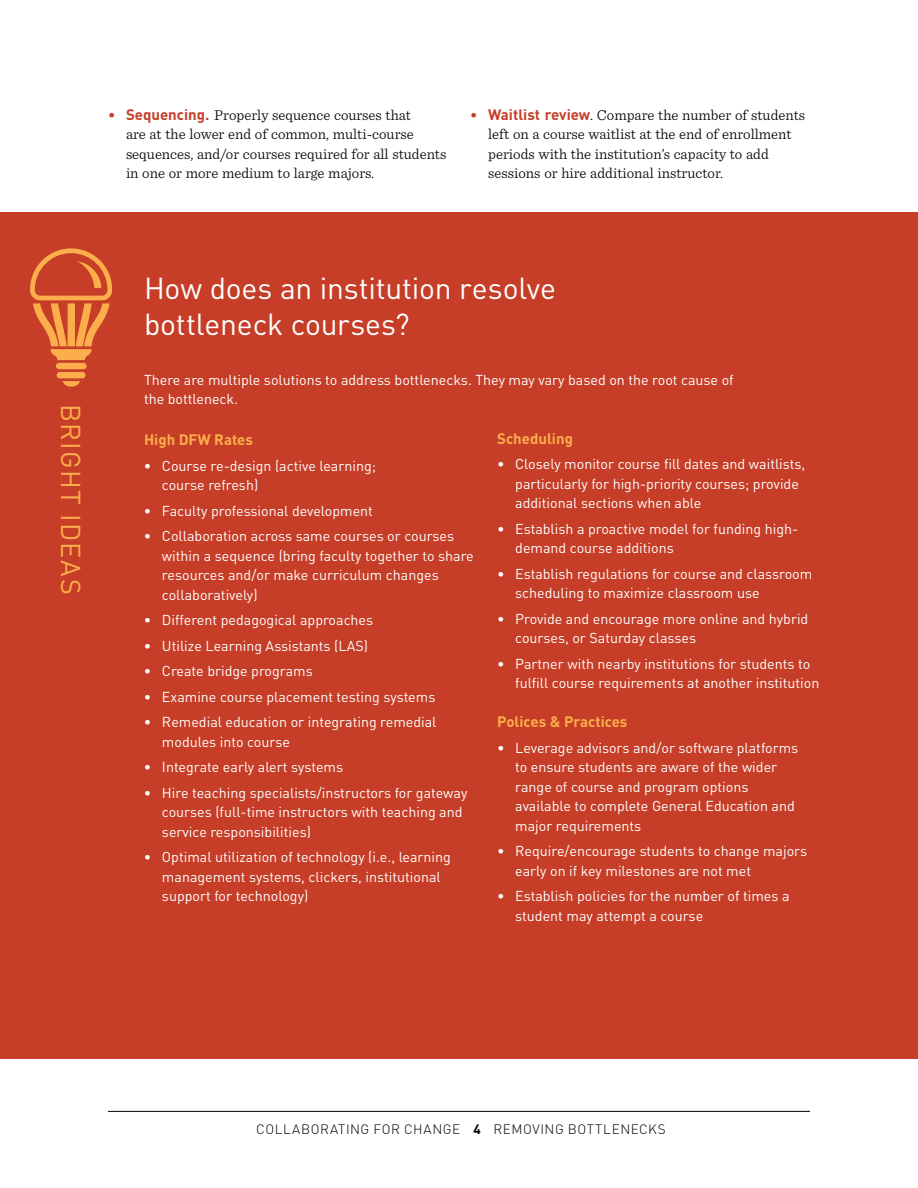
<style>
.page{position:relative;width:918px;height:1188px;background:#fff}
.page>*{position:absolute;margin:0;border:0;box-sizing:border-box;transform-origin:0 0}
.t1{font:30px/36px "DIN";letter-spacing:-.005em;color:#fff}
.t2{font:27px "DIN";letter-spacing:.04em;color:#fbae4b}
.t3{font:300 15px/19.5px "Sentinel";color:#000}
.t4{font:700 15px "DIN";color:#fbae4b}
.t5{font:14.25px/19.5px "DIN";color:#fff}
.t6{font:300 13.5px "DIN";letter-spacing:.04em;color:#000}
.s1{font-weight:700;color:#c63e27}
.s2{font-family:"DIN";font-weight:700;color:#c63e27}
.s3{font-weight:700}
</style>
<div class="page">
<hr style="left:108px;top:1111px;width:702px;height:1px;background:#000">
<div style="left:0;top:212px;width:918px;height:846px;background:#c63e27"></div>
<svg style="left:30px;top:248px;width:82px;height:139px"></svg>
<p class="t3" style="left:126px;top:104px;width:322px;text-indent:-18px"><span class="s1">•</span> <span class="s2">Sequencing.</span> Properly sequence courses that<br>are at the lower end of common, multi-course sequences, and/or courses required for all students in one or more medium to large majors.</p>
<p class="t3" style="left:488px;top:104px;width:319px;text-indent:-18px"><span class="s1">•</span> <span class="s2">Waitlist review</span>. Compare the number of students left on a course waitlist at the end of enrollment periods with the institution’s capacity to add sessions or hire additional instructor.</p>
<h2 class="t2" style="left:88px;top:404px;width:192px;rotate:90deg">BRIGHT IDEAS</h2>
<h1 class="t1" style="left:144px;top:269px;width:414px">How does an institution resolve bottleneck courses?</h1>
<p class="t5" style="left:144px;top:370px;width:591px">There are multiple solutions to address bottlenecks. They may vary based on the root cause of the bottleneck.</p>
<p class="t4" style="left:144px;top:430px;width:111px">High DFW Rates</p>
<p class="t5" style="left:162px;top:455px;width:215px;text-indent:-18px">• Course re-design (active learning; course refresh)</p>
<p class="t5" style="left:144px;top:500px;width:231px">• Faculty professional development</p>
<p class="t5" style="left:162px;top:526px;width:313px;text-indent:-18px">• Collaboration across same courses or courses within a sequence (bring faculty together to share resources and/or make curriculum changes collaboratively)</p>
<p class="t5" style="left:144px;top:610px;width:231px">• Different pedagogical approaches</p>
<p class="t5" style="left:144px;top:635px;width:226px">• Utilize Learning Assistants (LAS)</p>
<p class="t5" style="left:144px;top:661px;width:170px">• Create bridge programs</p>
<p class="t5" style="left:144px;top:686px;width:293px">• Examine course placement testing systems</p>
<p class="t5" style="left:162px;top:712px;width:276px;text-indent:-18px">• Remedial education or integrating remedial modules into course</p>
<p class="t5" style="left:144px;top:757px;width:201px">• Integrate early alert systems</p>
<p class="t5" style="left:162px;top:782px;width:307px;text-indent:-18px">• Hire teaching specialists/instructors for gateway courses (full-time instructors with teaching and service responsibilities)</p>
<p class="t5" style="left:162px;top:847px;width:290px;text-indent:-18px">• Optimal utilization of technology (i.e., learning management systems, clickers, institutional support for technology)</p>
<p class="t4" style="left:497px;top:428px;width:77px">Scheduling</p>
<p class="t5" style="left:515px;top:454px;width:292px;text-indent:-18px">• Closely monitor course fill dates and waitlists, particularly for high-priority courses; provide additional sections when able</p>
<p class="t5" style="left:515px;top:518px;width:284px;text-indent:-18px">• Establish a proactive model for funding high&shy;demand course additions</p>
<p class="t5" style="left:515px;top:563px;width:299px;text-indent:-18px">• Establish regulations for course and classroom scheduling to maximize classroom use</p>
<p class="t5" style="left:515px;top:608px;width:295px;text-indent:-18px">• Provide and encourage more online and hybrid courses, or Saturday classes</p>
<p class="t5" style="left:515px;top:653px;width:306px;text-indent:-18px">• Partner with nearby institutions for students to fulfill course requirements at another institution</p>
<p class="t4" style="left:497px;top:712px;width:132px">Polices &amp; Practices</p>
<p class="t5" style="left:515px;top:737px;width:285px;text-indent:-18px">• Leverage advisors and/or software platforms to ensure students are aware of the wider range of course and program options available to complete General Education and major requirements</p>
<p class="t5" style="left:515px;top:841px;width:293px;text-indent:-18px">• Require/encourage students to change majors early on if key milestones are not met</p>
<p class="t5" style="left:515px;top:886px;width:276px;text-indent:-18px">• Establish policies for the number of times a student may attempt a course</p>
<p class="t6" style="left:256px;top:1121px;width:411px">COLLABORATING FOR CHANGE <span class="s3">4</span> REMOVING BOTTLENECKS</p>
</div>
